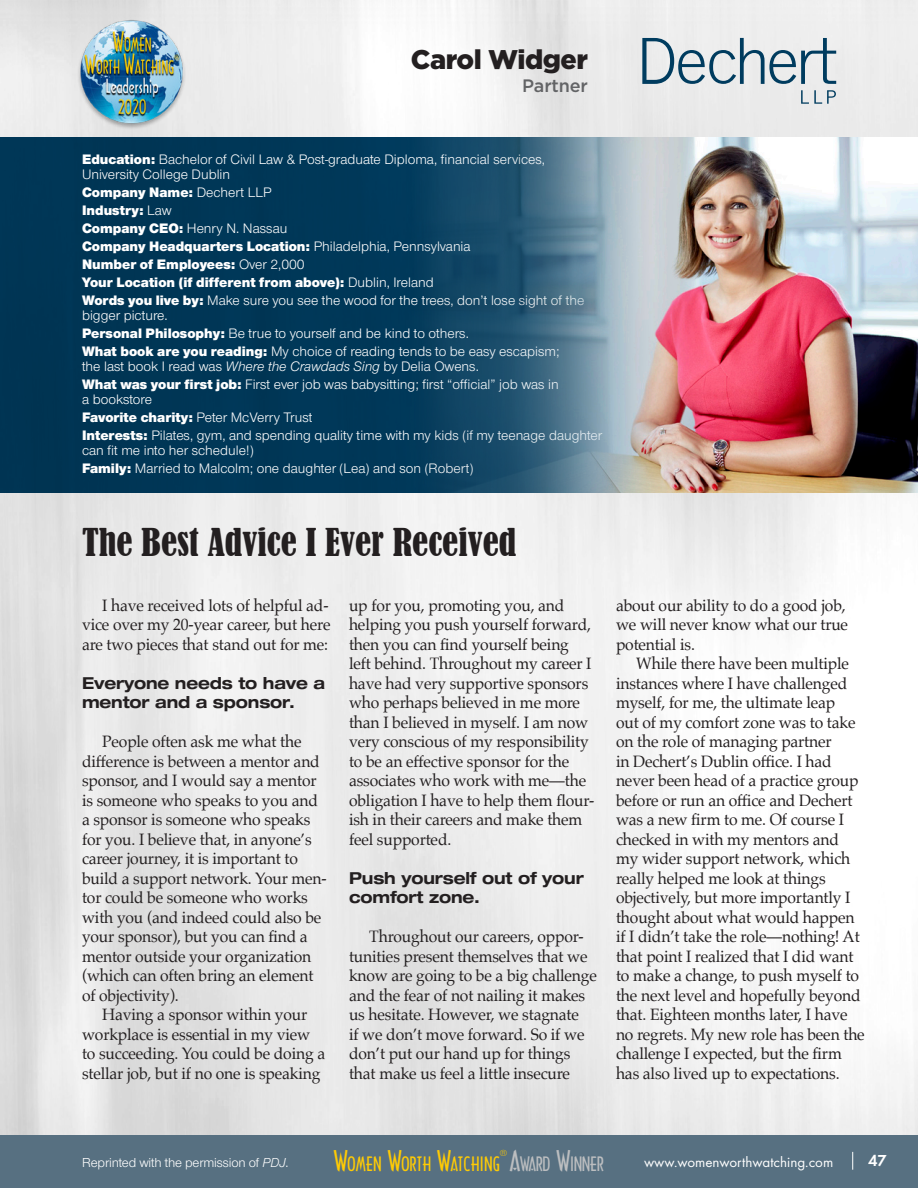
<style>
.page{position:relative;width:918px;height:1188px;background:#fff}
.page>*{position:absolute;margin:0;border:0;box-sizing:border-box;transform-origin:0 0}
.t1{font:condensed 36px "Bernard";color:#231f20}
.t2{font:900 27px "Gotham";letter-spacing:-.02em;color:#231f20}
.t3{font:27px "Arquitectura";color:#ffcb04;scale:1.1 1}
.t4{font:18.9px "Arquitectura";color:#ffcb04;scale:1.1 1}
.t5{font:18.9px "Arquitectura";letter-spacing:-.025em;color:#bcbec0;scale:1.1 1}
.t6{font:500 18px "Gotham";letter-spacing:-.01em;color:#636466}
.t7{font:16.5px/19.5px "Palatino";letter-spacing:-.01em;color:#231f20;scale:.95 1}
.t8{font:700 expanded 16.5px/19.5px "Helvetica Neue LT Pro";letter-spacing:-.01em;color:#231f20;scale:.95 1}
.t9{font:600 16.5px "Futura T";color:#fff}
.t10{font:15px "Futura T";color:#fff}
.t11{font:14.25px/15px "Nimbus Sans Novus T";color:#fff}
.t12{font:900 14.25px "Nimbus Sans Novus T";color:#fff}
.t13{font:13.5px "Nimbus Sans Novus T";letter-spacing:-.01em;color:#fff}
.t14{font:7.95px "Arquitectura";color:#ffcb04;scale:1.1 1}
.s1{font-weight:900}
.s2{font-weight:400}
.s3{font-style:italic}
.s4{font-size:27px}
</style>
<div class="page">
<div style="left:0;top:1134px;width:918px;height:54px;background:#577081"></div>
<svg style="left:852px;top:1152px;width:1px;height:18px"></svg>
<img style="left:0;top:0;width:918px;height:1135px">
<img style="left:75px;top:17px;width:113px;height:113px">
<div style="left:0;top:137px;width:918px;height:356px;background:#003656"></div>
<img style="left:424px;top:137px;width:494px;height:356px">
<svg style="left:801px;top:90px;width:35px;height:14px"></svg>
<svg style="left:642px;top:38px;width:194px;height:46px;background:#b2c1c9"></svg>
<p class="t2" style="left:411px;top:44px;width:178px">Carol Widger</p>
<p class="t6" style="left:522px;top:75px;width:67px">Partner</p>
<p class="t11" style="left:82px;top:152px;width:465px"><span class="s1">Education:</span> Bachelor of Civil Law &amp; Post-graduate Diploma, financial services,<br>University College Dublin</p>
<p class="t12" style="left:82px;top:184px;width:191px">Company Name: <span class="s2">Dechert LLP</span></p>
<p class="t12" style="left:82px;top:202px;width:91px">Industry: <span class="s2">Law</span></p>
<p class="t11" style="left:82px;top:221px;width:207px"><span class="s1">Company CEO:</span> Henry N. Nassau</p>
<p class="t12" style="left:82px;top:238px;width:390px">Company Headquarters Location: <span class="s2">Philadelphia, Pennsylvania</span></p>
<p class="t12" style="left:82px;top:256px;width:224px">Number of Employees: <span class="s2">Over 2,000</span></p>
<p class="t12" style="left:82px;top:274px;width:353px">Your Location (if different from above): <span class="s2">Dublin, Ireland</span></p>
<p class="t11" style="left:82px;top:293px;width:504px"><span class="s1">Words you live by:</span> Make sure you see the wood for the trees, don’t lose sight of the bigger picture.</p>
<p class="t11" style="left:82px;top:326px;width:388px"><span class="s1">Personal Philosophy:</span> Be true to yourself and be kind to others.</p>
<p class="t11" style="left:82px;top:344px;width:479px"><span class="s1">What book are you reading:</span> My choice of reading tends to be easy escapism; the last book I read was <span class="s3">Where the Crawdads Sing</span> by Delia Owens.</p>
<p class="t11" style="left:82px;top:377px;width:478px"><span class="s1">What was your first job:</span> First ever job was babysitting; first “official” job was in a bookstore</p>
<p class="t11" style="left:82px;top:410px;width:232px"><span class="s1">Favorite charity:</span> Peter McVerry Trust</p>
<p class="t11" style="left:82px;top:428px;width:522px"><span class="s1">Interests:</span> Pilates, gym, and spending quality time with my kids (if my teenage daughter can fit me into her schedule!)</p>
<p class="t11" style="left:82px;top:461px;width:393px"><span class="s1">Family:</span> Married to Malcolm; one daughter (Lea) and son (Robert)</p>
<p class="t1" style="left:82px;top:522px;width:436px">The Best Advice I Ever Received</p>
<p class="t7" style="left:82px;top:595px;width:263px;text-indent:20px">I have received lots of helpful ad&shy;vice over my 20-year career, but here are two pieces that stand out for me:</p>
<p class="t8" style="left:82px;top:672px;width:257px">Everyone needs to have a mentor and a sponsor.</p>
<p class="t7" style="left:82px;top:732px;width:259px;text-indent:20px">People often ask me what the difference is between a mentor and sponsor, and I would say a mentor is someone who speaks to you and a sponsor is someone who speaks for you. I believe that, in anyone’s career journey, it is important to build a support network. Your men&shy;tor could be someone who works with you (and indeed could also be your sponsor), but you can find a mentor outside your organization (which can often bring an element of objectivity).</p>
<p class="t7" style="left:82px;top:1005px;width:257px;text-indent:20px">Having a sponsor within your workplace is essential in my view to succeeding. You could be doing a stellar job, but if no one is speaking</p>
<p class="t7" style="left:349px;top:595px;width:260px">up for you, promoting you, and helping you push yourself forward, then you can find yourself being left behind. Throughout my career I have had very supportive sponsors who perhaps believed in me more than I believed in myself. I am now very conscious of my responsibility to be an effective sponsor for the associates who work with me—the obligation I have to help them flour&shy;ish in their careers and make them feel supported.</p>
<p class="t8" style="left:349px;top:867px;width:249px">Push yourself out of your comfort zone.</p>
<p class="t7" style="left:349px;top:927px;width:262px;text-indent:20px">Throughout our careers, oppor&shy;tunities present themselves that we know are going to be a big challenge and the fear of not nailing it makes us hesitate. However, we stagnate<br>if we don’t move forward. So if we don’t put our hand up for things that make us feel a little insecure</p>
<p class="t7" style="left:616px;top:595px;width:246px">about our ability to do a good job, we will never know what our true potential is.</p>
<p class="t7" style="left:616px;top:654px;width:263px;text-indent:20px">While there have been multiple instances where I have challenged myself, for me, the ultimate leap<br>out of my comfort zone was to take on the role of managing partner<br>in Dechert’s Dublin office. I had never been head of a practice group before or run an office and Dechert was a new firm to me. Of course I checked in with my mentors and my wider support network, which really helped me look at things objectively, but more importantly I thought about what would happen if I didn’t take the role—nothing! At that point I realized that I did want to make a change, to push myself to the next level and hopefully beyond that. Eighteen months later, I have no regrets. My new role has been the challenge I expected, but the firm has also lived up to expectations.</p>
<p class="t13" style="left:82px;top:1154px;width:208px">Reprinted with the permission of <span class="s3">PDJ</span>.</p>
<p class="t4" style="left:347px;top:1152px;width:140px">OMEN <span class="s4">W</span>ORTH <span class="s4">W</span>ATCHING</p>
<p class="t14" style="left:500px;top:1148px;width:8px">®</p>
<p class="t5" style="left:509px;top:1152px;width:87px"><span class="s4">A</span>WARD <span class="s4">W</span>INNER</p>
<h2 class="t3" style="left:334px;top:1144px;width:15px">W</h2>
<p class="t10" style="left:644px;top:1153px;width:191px">www.womenworthwatching.com</p>
<p class="t9" style="left:868px;top:1150px;width:20px">47</p>
</div>
